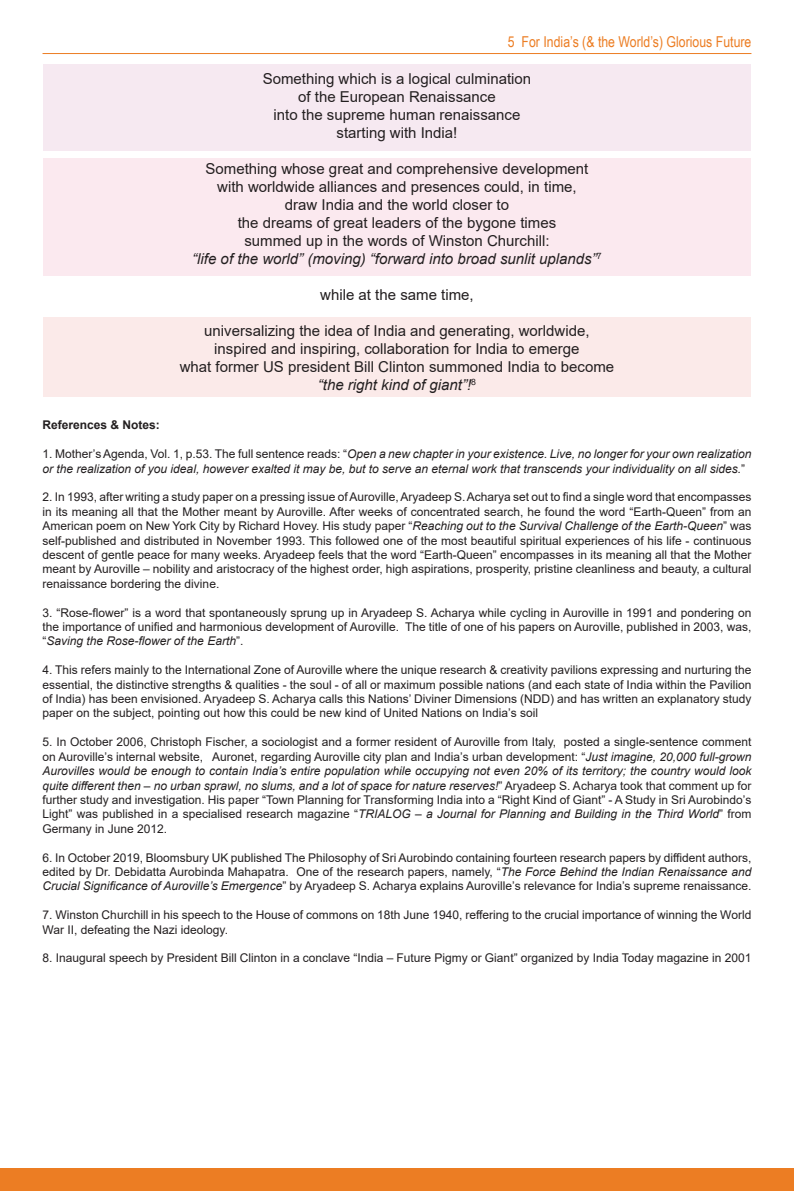
<style>
.page{position:relative;width:794px;height:1191px;background:#fff}
.page>*{position:absolute;margin:0;border:0;box-sizing:border-box;transform-origin:0 0}
.t1{font:15px "Arial";color:#231f20}
.t2{font:italic 15px "Arial";color:#231f20}
.t3{font:15px "Arial Narrow";color:#ec7d23}
.t4{font:12px/14.4px "Arial";color:#231f20;text-align:justify}
.t5{font:italic 12px/14.4px "Arial";color:#231f20}
.t6{font:700 12px "Arial";color:#231f20}
.s1{font-style:normal}
.s2{font-style:italic}
</style>
<div class="page">
<div style="left:43px;top:64px;width:708px;height:86px;background:#f6e9f1"></div>
<div style="left:43px;top:158px;width:708px;height:117px;background:#fbe9ef"></div>
<div style="left:43px;top:317px;width:708px;height:80px;background:#fbeae9"></div>
<div style="left:0;top:1168px;width:794px;height:23px;background:#ec7d23"></div>
<hr style="left:43px;top:53px;width:708px;height:1px;background:#ec7d23">
<p class="t3" style="left:508px;top:31px;width:245px">5 For India’s (&amp; the World’s) Glorious Future</p>
<p class="t1" style="left:263px;top:68px;width:270px">Something which is a logical culmination</p>
<p class="t1" style="left:298px;top:86px;width:199px">of the European Renaissance</p>
<p class="t1" style="left:273px;top:104px;width:248px">into the supreme human renaissance</p>
<p class="t1" style="left:336px;top:122px;width:122px">starting with India!</p>
<p class="t1" style="left:205px;top:158px;width:384px">Something whose great and comprehensive development</p>
<p class="t1" style="left:217px;top:176px;width:361px">with worldwide alliances and presences could, in time,</p>
<p class="t1" style="left:285px;top:194px;width:226px">draw India and the world closer to</p>
<p class="t1" style="left:238px;top:212px;width:320px">the dreams of great leaders of the bygone times</p>
<p class="t1" style="left:244px;top:230px;width:307px">summed up in the words of Winston Churchill:</p>
<p class="t2" style="left:192px;top:249px;width:411px">“life of the world” (moving) “forward into broad sunlit uplands”<sup>7</sup></p>
<p class="t1" style="left:320px;top:284px;width:155px">while at the same time,</p>
<p class="t1" style="left:204px;top:320px;width:387px">universalizing the idea of India and generating, worldwide,</p>
<p class="t1" style="left:214px;top:338px;width:367px">inspired and inspiring, collaboration for India to emerge</p>
<p class="t1" style="left:180px;top:356px;width:436px">what former US president Bill Clinton summoned India to become</p>
<p class="t2" style="left:318px;top:375px;width:160px">“the right kind of giant”!<sup>8</sup></p>
<p class="t6" style="left:43px;top:417px;width:119px">References &amp; Notes:</p>
<p class="t5" style="left:43px;top:447px;width:710px"><span class="s1">1. Mother’s Agenda, Vol. 1, p.53. The full sentence reads: “</span>Open a new chapter in your existence. Live, no longer for your own realization or the realization of you ideal, however exalted it may be, but to serve an eternal work that transcends your individuality on all sides.<span class="s1">”</span></p>
<p class="t4" style="left:43px;top:490px;width:710px">2. In 1993, after writing a study paper on a pressing issue of Auroville, Aryadeep S. Acharya set out to find a single word that encompasses in its meaning all that the Mother meant by Auroville. After weeks of concentrated search, he found the word “Earth-Queen” from an American poem on New York City by Richard Hovey. His study paper “<span class="s2">Reaching out to the Survival Challenge of the Earth-Queen</span>” was self-published and distributed in November 1993. This followed one of the most beautiful spiritual experiences of his life - continuous descent of gentle peace for many weeks. Aryadeep feels that the word “Earth-Queen” encompasses in its meaning all that the Mother meant by Auroville – nobility and aristocracy of the highest order, high aspirations, prosperity, pristine cleanliness and beauty, a cultural renaissance bordering the divine.</p>
<p class="t4" style="left:43px;top:605px;width:710px">3. “Rose-flower” is a word that spontaneously sprung up in Aryadeep S. Acharya while cycling in Auroville in 1991 and pondering on the importance of unified and harmonious development of Auroville. The title of one of his papers on Auroville, published in 2003, was, “<span class="s2">Saving the Rose-flower of the Earth</span>”.</p>
<p class="t4" style="left:43px;top:663px;width:710px">4. This refers mainly to the International Zone of Auroville where the unique research &amp; creativity pavilions expressing and nurturing the essential, the distinctive strengths &amp; qualities - the soul - of all or maximum possible nations (and each state of India within the Pavilion of India) has been envisioned. Aryadeep S. Acharya calls this Nations’ Diviner Dimensions (NDD) and has written an explanatory study paper on the subject, pointing out how this could be new kind of United Nations on India’s soil</p>
<p class="t4" style="left:43px;top:735px;width:710px">5. In October 2006, Christoph Fischer, a sociologist and a former resident of Auroville from Italy, posted a single-sentence comment on Auroville’s internal website, Auronet, regarding Auroville city plan and India’s urban development: “<span class="s2">Just imagine, 20,000 full-grown Aurovilles would be enough to contain India’s entire population while occupying not even 20% of its territory; the country would look quite different then – no urban sprawl, no slums, and a lot of space for nature reserves!</span>” Aryadeep S. Acharya took that comment up for further study and investigation. His paper “Town Planning for Transforming India into a “Right Kind of Giant” - A Study in Sri Aurobindo’s Light” was published in a specialised research magazine “<span class="s2">TRIALOG – a Journal for Planning and Building in the Third World</span>” from Germany in June 2012.</p>
<p class="t4" style="left:43px;top:850px;width:710px">6. In October 2019, Bloomsbury UK published The Philosophy of Sri Aurobindo containing fourteen research papers by diffident authors, edited by Dr. Debidatta Aurobinda Mahapatra. One of the research papers, namely, “<span class="s2">The Force Behind the Indian Renaissance and Crucial Significance of Auroville’s Emergence</span>” by Aryadeep S. Acharya explains Auroville’s relevance for India’s supreme renaissance.</p>
<p class="t4" style="left:43px;top:907px;width:710px">7. Winston Churchill in his speech to the House of commons on 18th June 1940, reffering to the crucial importance of winning the World<br>War II, defeating the Nazi ideology.</p>
<p class="t4" style="left:43px;top:951px;width:710px">8. Inaugural speech by President Bill Clinton in a conclave “India – Future Pigmy or Giant” organized by India Today magazine in 2001</p>
</div>
